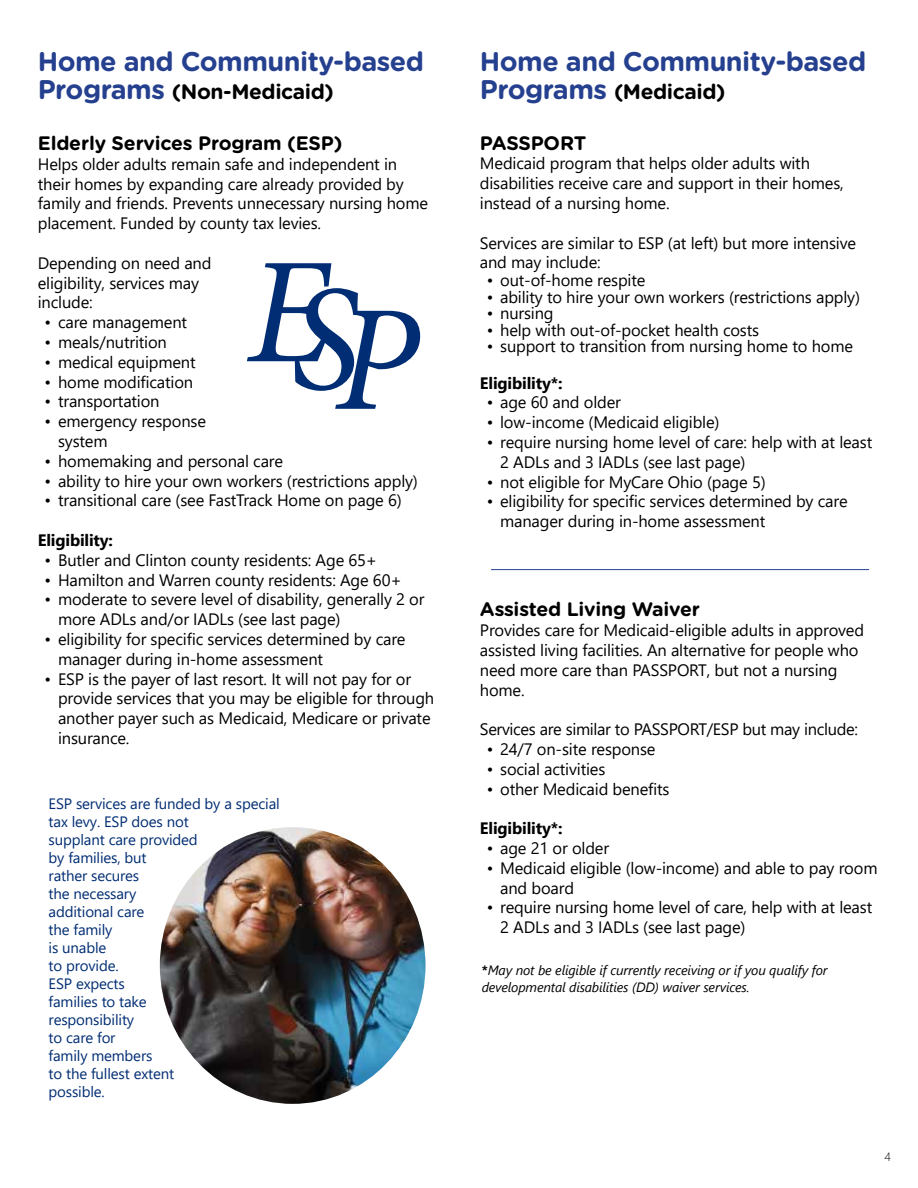
<style>
.page{position:relative;width:918px;height:1188px;background:#fff}
.page>*{position:absolute;margin:0;border:0;box-sizing:border-box;transform-origin:0 0}
.t1{font:700 27px "Gotham Rounded";letter-spacing:-.02em;color:#25408f}
.t2{font:700 21px "Gotham Rounded";letter-spacing:-.02em;color:#000}
.t3{font:700 19.5px "Gotham Rounded";letter-spacing:-.01em;color:#000}
.t4{font:16.5px/19.8px "Segoe UI";letter-spacing:-.01em;color:#000}
.t5{font:700 16.5px "Segoe UI";letter-spacing:-.01em;color:#000}
.t6{font:15px/18px "Segoe UI";letter-spacing:-.01em;color:#002d73}
.t7{font:italic 13.5px/16.2px "Segoe UI";letter-spacing:-.01em;color:#000}
.t8{font:300 12px "Segoe UI";color:#000}
.s1{font-size:27px;color:#25408f}
.s2{font-weight:700;font-style:normal}
</style>
<div class="page">
<hr style="left:491px;top:569px;width:378px;height:1px;background:#25408f">
<svg style="left:247px;top:263px;width:173px;height:146px"></svg>
<img style="left:160px;top:827px;width:266px;height:277px">
<h1 class="t1" style="left:38px;top:42px;width:388px">Home and Community-based</h1>
<p class="t2" style="left:38px;top:77px;width:298px"><span class="s1">Programs</span> (Non-Medicaid)</p>
<p class="t3" style="left:38px;top:129px;width:306px">Elderly Services Program (ESP)</p>
<p class="t4" style="left:38px;top:153px;width:392px">Helps older adults remain safe and independent in their homes by expanding care already provided by family and friends. Prevents unnecessary nursing home placement. Funded by county tax levies.</p>
<p class="t4" style="left:38px;top:252px;width:175px">Depending on need and eligibility, services may include:</p>
<p class="t4" style="left:45px;top:311px;width:144px">• care management</p>
<p class="t4" style="left:45px;top:331px;width:124px">• meals/nutrition</p>
<p class="t4" style="left:45px;top:351px;width:153px">• medical equipment</p>
<p class="t4" style="left:45px;top:370px;width:150px">• home modification</p>
<p class="t4" style="left:45px;top:390px;width:117px">• transportation</p>
<p class="t4" style="left:58px;top:410px;width:149px;text-indent:-13px">• emergency response system</p>
<p class="t4" style="left:45px;top:450px;width:240px">• homemaking and personal care</p>
<p class="t4" style="left:45px;top:469px;width:375px">• ability to hire your own workers (restrictions apply)</p>
<p class="t4" style="left:45px;top:489px;width:359px">• transitional care (see FastTrack Home on page 6)</p>
<p class="t5" style="left:38px;top:525px;width:77px">Eligibility:</p>
<p class="t4" style="left:45px;top:549px;width:334px">• Butler and Clinton county residents: Age 65+</p>
<p class="t4" style="left:45px;top:568px;width:359px">• Hamilton and Warren county residents: Age 60+</p>
<p class="t4" style="left:58px;top:588px;width:368px;text-indent:-13px">• moderate to severe level of disability, generally 2 or more ADLs and/or IADLs (see last page)</p>
<p class="t4" style="left:58px;top:628px;width:349px;text-indent:-13px">• eligibility for specific services determined by care manager during in-home assessment</p>
<p class="t4" style="left:58px;top:667px;width:378px;text-indent:-13px">• ESP is the payer of last resort. It will not pay for or provide services that you may be eligible for through another payer such as Medicaid, Medicare or private insurance.</p>
<p class="t6" style="left:49px;top:793px;width:233px">ESP services are funded by a special tax levy. ESP does not<br>supplant care provided<br>by families, but<br>rather secures<br>the necessary<br>additional care<br>the family<br>is unable<br>to provide.<br>ESP expects<br>families to take<br>responsibility<br>to care for<br>family members<br>to the fullest extent<br>possible.</p>
<h1 class="t1" style="left:480px;top:42px;width:388px">Home and Community-based</h1>
<p class="t2" style="left:480px;top:77px;width:247px"><span class="s1">Programs</span> (Medicaid)</p>
<p class="t3" style="left:480px;top:128px;width:108px">PASSPORT</p>
<p class="t4" style="left:480px;top:152px;width:365px">Medicaid program that helps older adults with disabilities receive care and support in their homes, instead of a nursing home.</p>
<p class="t4" style="left:480px;top:231px;width:378px">Services are similar to ESP (at left) but more intensive and may include:</p>
<p class="t4" style="left:487px;top:269px;width:160px">• out-of-home respite</p>
<p class="t4" style="left:487px;top:286px;width:375px">• ability to hire your own workers (restrictions apply)</p>
<p class="t4" style="left:487px;top:302px;width:68px">• nursing</p>
<p class="t4" style="left:487px;top:319px;width:274px">• help with out-of-pocket health costs</p>
<p class="t4" style="left:487px;top:335px;width:368px">• support to transition from nursing home to home</p>
<p class="t5" style="left:480px;top:367px;width:84px">Eligibility*:</p>
<p class="t4" style="left:487px;top:391px;width:136px">• age 60 and older</p>
<p class="t4" style="left:487px;top:411px;width:234px">• low-income (Medicaid eligible)</p>
<p class="t4" style="left:500px;top:431px;width:374px;text-indent:-13px">• require nursing home level of care: help with at least<br>2 ADLs and 3 IADLs (see last page)</p>
<p class="t4" style="left:487px;top:470px;width:281px">• not eligible for MyCare Ohio (page 5)</p>
<p class="t4" style="left:500px;top:490px;width:349px;text-indent:-13px">• eligibility for specific services determined by care manager during in-home assessment</p>
<p class="t3" style="left:480px;top:595px;width:222px">Assisted Living Waiver</p>
<p class="t4" style="left:480px;top:619px;width:386px">Provides care for Medicaid-eligible adults in approved assisted living facilities. An alternative for people who need more care than PASSPORT, but not a nursing home.</p>
<p class="t4" style="left:480px;top:718px;width:380px">Services are similar to PASSPORT/ESP but may include:</p>
<p class="t4" style="left:487px;top:738px;width:170px">• 24/7 on-site response</p>
<p class="t4" style="left:487px;top:758px;width:120px">• social activities</p>
<p class="t4" style="left:487px;top:777px;width:184px">• other Medicaid benefits</p>
<p class="t5" style="left:480px;top:813px;width:84px">Eligibility*:</p>
<p class="t4" style="left:487px;top:837px;width:124px">• age 21 or older</p>
<p class="t4" style="left:500px;top:857px;width:379px;text-indent:-13px">• Medicaid eligible (low-income) and able to pay room and board</p>
<p class="t4" style="left:500px;top:896px;width:374px;text-indent:-13px">• require nursing home level of care, help with at least<br>2 ADLs and 3 IADLs (see last page)</p>
<p class="t7" style="left:482px;top:960px;width:347px"><span class="s2">*</span>May not be eligible if currently receiving or if you qualify for developmental disabilities (DD) waiver services.</p>
<p class="t8" style="left:885px;top:1145px;width:8px">4</p>
</div>
